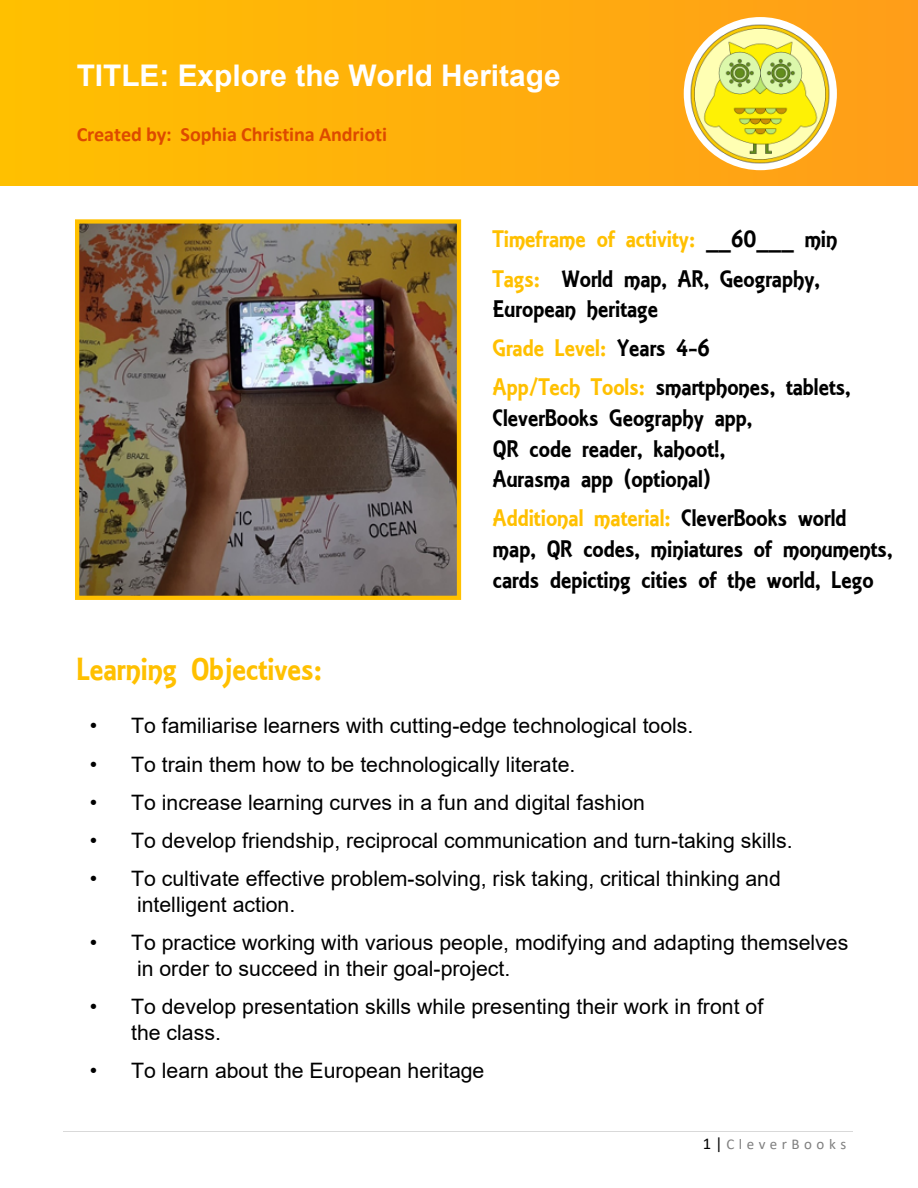
<style>
.page{position:relative;width:918px;height:1188px;background:#fff}
.page>*{position:absolute;margin:0;border:0;box-sizing:border-box;transform-origin:0 0}
.t1{font:34.05px "ARESSENCE";color:#ffc000}
.t2{font:700 29.85px "Arial";color:#fff}
.t3{font:25.5px/30.6px "ARESSENCE";color:#000}
.t4{font:21.3px/25.5px "Arial";color:#000}
.t5{font:700 20.25px "Calibri";letter-spacing:-.005em;color:#dd4a00}
.t6{font:15px "Calibri";letter-spacing:.3em;color:#7f7f7f}
.s1{color:#ffc000}
.s2{font-size:16.5px;color:#000}
</style>
<div class="page">
<img style="left:80px;top:224px;width:376px;height:371px">
<div style="left:0;top:0;width:918px;height:185px;background:linear-gradient(to right,#ffc000,#ff9d19)"></div>
<div style="left:684px;top:17px;width:153px;height:153px;background:#fff;border-radius:50%"></div>
<img style="left:690px;top:23px;width:141px;height:141px">
<hr style="left:64px;top:1131px;width:789px;height:1px;background:#d9d9d9">
<div style="left:75px;top:219px;width:386px;height:381px;border:4px solid #ffc000"></div>
<h2 class="t2" style="left:77px;top:55px;width:485px">TITLE: Explore the World Heritage</h2>
<p class="t5" style="left:77px;top:120px;width:312px">Created by: Sophia Christina Andrioti</p>
<p class="t3" style="left:493px;top:220px;width:346px;line-height:39.2px"><span class="s1">Timeframe of activity:</span> __60___ min<br><span class="s1">Tags:</span> World map, AR, Geography,</p>
<p class="t3" style="left:493px;top:290px;width:359px;line-height:39.2px">European heritage<br><span class="s1">Grade Level:</span> Years 4-6<br><span class="s1">App/Tech Tools:</span> smartphones, tablets,</p>
<p class="t3" style="left:493px;top:403px;width:261px">CleverBooks Geography app,<br>QR code reader, kahoot!,<br>Aurasma app (optional)</p>
<p class="t3" style="left:493px;top:503px;width:401px"><span class="s1">Additional material:</span> CleverBooks world map, QR codes, miniatures of monuments, cards depicting cities of the world, Lego</p>
<h1 class="t1" style="left:77px;top:650px;width:247px">Learning Objectives:</h1>
<p class="t4" style="left:90px;top:713px;width:605px">• To familiarise learners with cutting-edge technological tools.</p>
<p class="t4" style="left:90px;top:751px;width:487px">• To train them how to be technologically literate.</p>
<p class="t4" style="left:90px;top:790px;width:557px">• To increase learning curves in a fun and digital fashion</p>
<p class="t4" style="left:90px;top:828px;width:704px">• To develop friendship, reciprocal communication and turn-taking skills.</p>
<p class="t4" style="left:137px;top:866px;width:645px;text-indent:-47px">• To cultivate effective problem-solving, risk taking, critical thinking and intelligent action.</p>
<p class="t4" style="left:137px;top:930px;width:713px;text-indent:-47px">• To practice working with various people, modifying and adapting themselves in order to succeed in their goal-project.</p>
<p class="t4" style="left:131px;top:994px;width:634px;text-indent:-41px">• To develop presentation skills while presenting their work in front of the class.</p>
<p class="t4" style="left:90px;top:1057px;width:396px">• To learn about the European heritage</p>
<p class="t6" style="left:703px;top:1134px;width:145px"><span class="s2">1|</span>CleverBooks</p>
</div>
